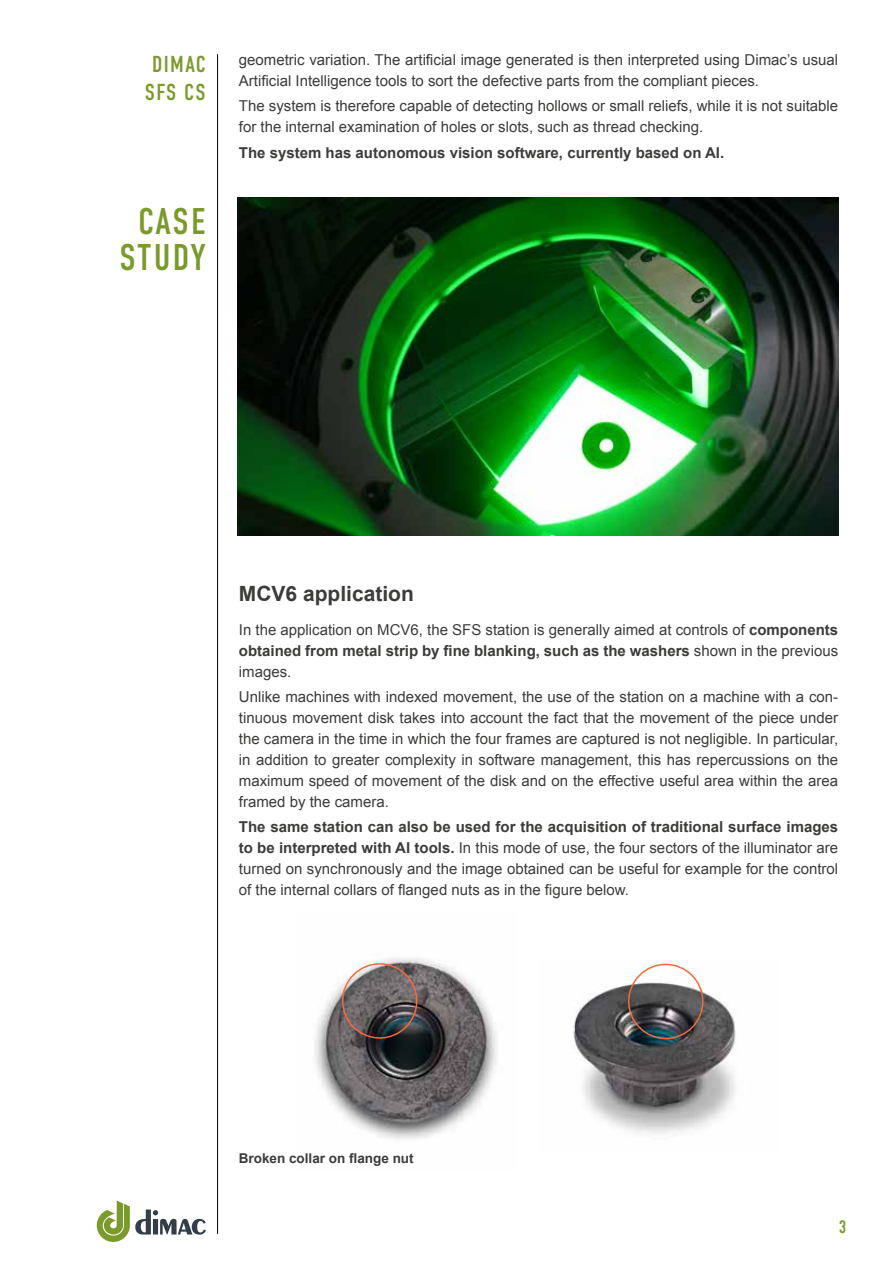
<style>
.page{position:relative;width:893px;height:1263px;background:#fff}
.page>*{position:absolute;margin:0;border:0;box-sizing:border-box;transform-origin:0 0}
.t1{font:37.2px/36.6px "DIN Condensed";letter-spacing:.045em;color:#7a9a2b;text-align:center}
.t2{font:23.1px/27.8px "DIN Condensed";letter-spacing:.06em;color:#7a9a2b;text-align:center}
.t3{font:700 21px "Arial";color:#3c3c3b}
.t4{font:18px "DIN Condensed";color:#7a9a2b}
.t5{font:15px/21px "Arial";color:#3c3c3b;text-align:justify}
.t6{font:700 15px "Arial";color:#3c3c3b}
.t7{font:700 13.5px "Arial";color:#3c3c3b}
.s1{font-weight:700}
</style>
<div class="page">
<hr style="left:217px;top:54px;width:1px;height:1180px;background:#000">
<svg style="left:97px;top:1200px;width:109px;height:42px"></svg>
<img style="left:315px;top:958px;width:182px;height:181px">
<img style="left:573px;top:963px;width:163px;height:171px">
<div style="left:342px;top:963px;width:75px;height:76px;border:2px solid #f46a3a;border-radius:50%"></div>
<div style="left:628px;top:964px;width:75px;height:75px;border:2px solid #f46a3a;border-radius:50%"></div>
<img style="left:238px;top:198px;width:600px;height:338px">
<h2 class="t2" style="left:145px;top:51px;width:62px">DIMAC<br>SFS CS</h2>
<h1 class="t1" style="left:119px;top:203px;width:88px">CASE<br>STUDY</h1>
<p class="t5" style="left:239px;top:50px;width:601px">geometric variation. The artificial image generated is then interpreted using Dimac’s usual<br>Artificial Intelligence tools to sort the defective parts from the compliant pieces.</p>
<p class="t5" style="left:239px;top:96px;width:601px">The system is therefore capable of detecting hollows or small reliefs, while it is not suitable for the internal examination of holes or slots, such as thread checking.</p>
<p class="t6" style="left:239px;top:142px;width:487px">The system has autonomous vision software, currently based on AI.</p>
<h3 class="t3" style="left:239px;top:580px;width:177px">MCV6 application</h3>
<p class="t5" style="left:239px;top:619px;width:601px">In the application on MCV6, the SFS station is generally aimed at controls of <span class="s1">components obtained from metal strip by fine blanking, such as the washers</span> shown in the previous images.</p>
<p class="t5" style="left:239px;top:686px;width:601px">Unlike machines with indexed movement, the use of the station on a machine with a con&shy;tinuous movement disk takes into account the fact that the movement of the piece under the camera in the time in which the four frames are captured is not negligible. In particular, in addition to greater complexity in software management, this has repercussions on the maximum speed of movement of the disk and on the effective useful area within the area framed by the camera.</p>
<p class="t5" style="left:239px;top:816px;width:601px"><span class="s1">The same station can also be used for the acquisition of traditional surface images to be interpreted with AI tools.</span> In this mode of use, the four sectors of the illuminator are turned on synchronously and the image obtained can be useful for example for the control of the internal collars of flanged nuts as in the figure below.</p>
<p class="t7" style="left:239px;top:1149px;width:176px">Broken collar on flange nut</p>
<p class="t4" style="left:839px;top:1217px;width:9px">3</p>
</div>
